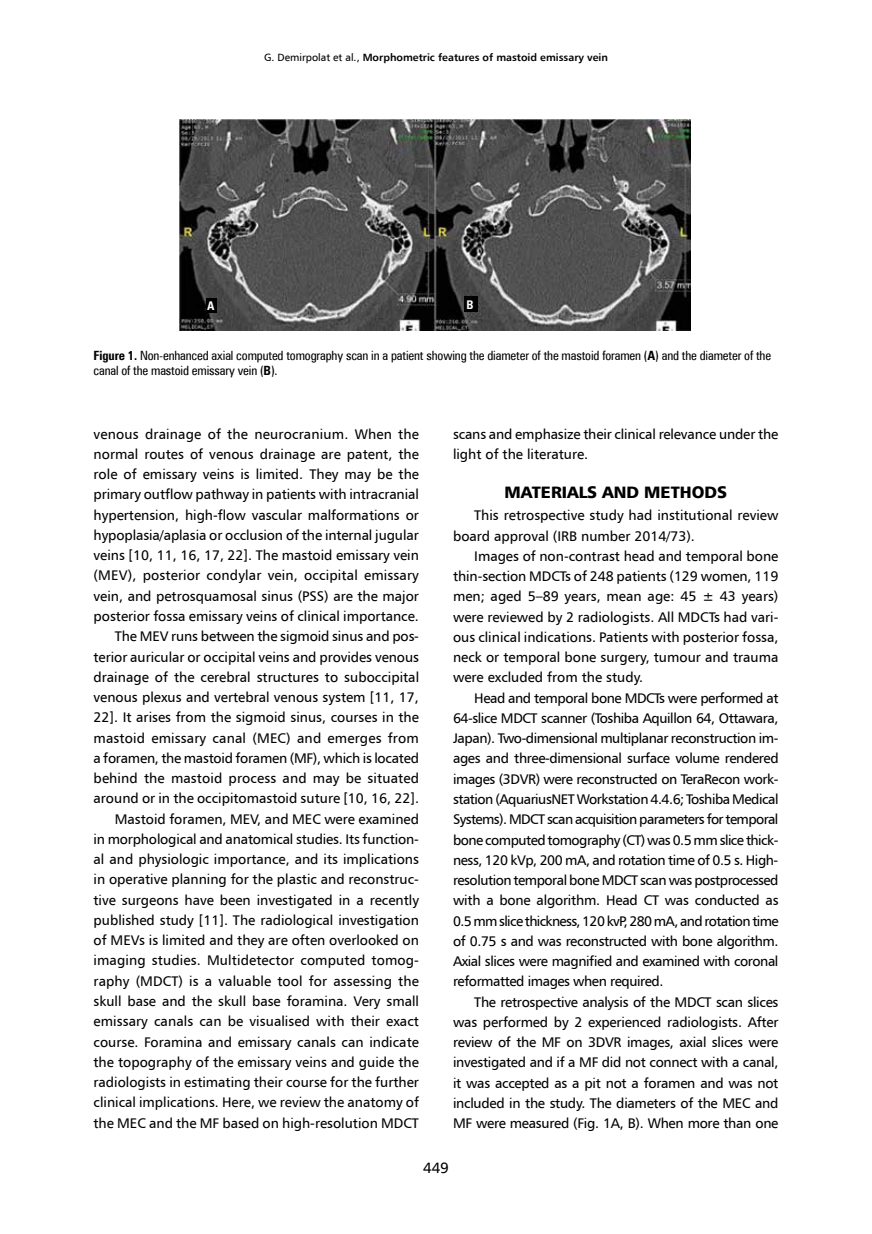
<style>
.page{position:relative;width:872px;height:1234px;background:#fff}
.page>*{position:absolute;margin:0;border:0;box-sizing:border-box;transform-origin:0 0}
.t1{font:16.5px "Humnst 777 Blk EU";color:#000}
.t2{font:15px "Humnst 777 EU";color:#000}
.t3{font:13.95px/20.2px "Humnst 777 EU";color:#000;text-align:justify}
.t4{font:12.75px/15.3px "Zurich Cn EU";letter-spacing:-.01em;color:#000}
.t5{font:700 12px "Zurich Cn EU";color:#fff}
.t6{font:700 10.5px "Humnst 777 EU";color:#000}
.s1{font-weight:400}
.s2{font-weight:700}
</style>
<div class="page">
<img style="left:180px;top:119px;width:510px;height:212px">
<div style="left:206px;top:298px;width:10px;height:14px;background:#000"></div>
<div style="left:464px;top:296px;width:13px;height:16px;background:#000"></div>
<p class="t6" style="left:264px;top:50px;width:345px"><span class="s1">G. Demirpolat et al.,</span> Morphometric features of mastoid emissary vein</p>
<p class="t5" style="left:207px;top:298px;width:9px">A</p>
<p class="t5" style="left:466px;top:297px;width:9px">B</p>
<p class="t4" style="left:94px;top:348px;width:679px"><span class="s2">Figure 1.</span> Non-enhanced axial computed tomography scan in a patient showing the diameter of the mastoid foramen (<span class="s2">A</span>) and the diameter of the canal of the mastoid emissary vein (<span class="s2">B</span>).</p>
<p class="t3" style="left:94px;top:423px;width:327px;text-align:right">venous drainage of the neurocranium. When the normal routes of venous drainage are patent, the role of emissary veins is limited. They may be the primary outflow pathway in patients with intracranial hypertension, high-flow vascular malformations or hypoplasia/aplasia or occlusion of the internal jugular veins [10, 11, 16, 17, 22]. The mastoid emissary vein (MEV), posterior condylar vein, occipital emissary vein, and petrosquamosal sinus (PSS) are the major posterior fossa emissary veins of clinical importance.<br>The MEV runs between the sigmoid sinus and pos&shy;terior auricular or occipital veins and provides venous drainage of the cerebral structures to suboccipital venous plexus and vertebral venous system [11, 17, 22]. It arises from the sigmoid sinus, courses in the mastoid emissary canal (MEC) and emerges from a foramen, the mastoid foramen (MF), which is located behind the mastoid process and may be situated around or in the occipitomastoid suture [10, 16, 22].<br>Mastoid foramen, MEV, and MEC were examined<br>in morphological and anatomical studies. Its function&shy;al and physiologic importance, and its implications in operative planning for the plastic and reconstruc&shy;tive surgeons have been investigated in a recently published study [11]. The radiological investigation of MEVs is limited and they are often overlooked on imaging studies. Multidetector computed tomog&shy;raphy (MDCT) is a valuable tool for assessing the skull base and the skull base foramina. Very small emissary canals can be visualised with their exact course. Foramina and emissary canals can indicate the topography of the emissary veins and guide the radiologists in estimating their course for the further clinical implications. Here, we review the anatomy of the MEC and the MF based on high-resolution MDCT</p>
<p class="t3" style="left:453px;top:423px;width:327px">scans and emphasize their clinical relevance under the light of the literature.</p>
<p class="t1" style="left:504px;top:481px;width:224px">MATERIALS AND METHODS</p>
<p class="t3" style="left:453px;top:505px;width:327px;text-indent:21px">This retrospective study had institutional review board approval (IRB number 2014/73).</p>
<p class="t3" style="left:453px;top:545px;width:327px;text-indent:21px">Images of non-contrast head and temporal bone thin-section MDCTs of 248 patients (129 women, 119 men; aged 5–89 years, mean age: 45 ± 43 years) were reviewed by 2 radiologists. All MDCTs had vari&shy;ous clinical indications. Patients with posterior fossa, neck or temporal bone surgery, tumour and trauma were excluded from the study.</p>
<p class="t3" style="left:453px;top:687px;width:327px;text-indent:21px">Head and temporal bone MDCTs were performed at 64-slice MDCT scanner (Toshiba Aquillon 64, Ottawara, Japan). Two-dimensional multiplanar reconstruction im&shy;ages and three-dimensional surface volume rendered images (3DVR) were reconstructed on TeraRecon work&shy;station (AquariusNET Workstation 4.4.6; Toshiba Medical Systems). MDCT scan acquisition parameters for temporal bone computed tomography (CT) was 0.5 mm slice thick&shy;ness, 120 kVp, 200 mA, and rotation time of 0.5 s. High&shy;resolution temporal bone MDCT scan was postprocessed with a bone algorithm. Head CT was conducted as 0.5 mm slice thickness, 120 kvP, 280 mA, and rotation time of 0.75 s and was reconstructed with bone algorithm.<br>Axial slices were magnified and examined with coronal reformatted images when required.</p>
<p class="t3" style="left:453px;top:991px;width:327px;text-indent:21px">The retrospective analysis of the MDCT scan slices was performed by 2 experienced radiologists. After review of the MF on 3DVR images, axial slices were investigated and if a MF did not connect with a canal, it was accepted as a pit not a foramen and was not included in the study. The diameters of the MEC and MF were measured (Fig. 1A, B). When more than one</p>
<p class="t2" style="left:423px;top:1157px;width:27px">449</p>
</div>
